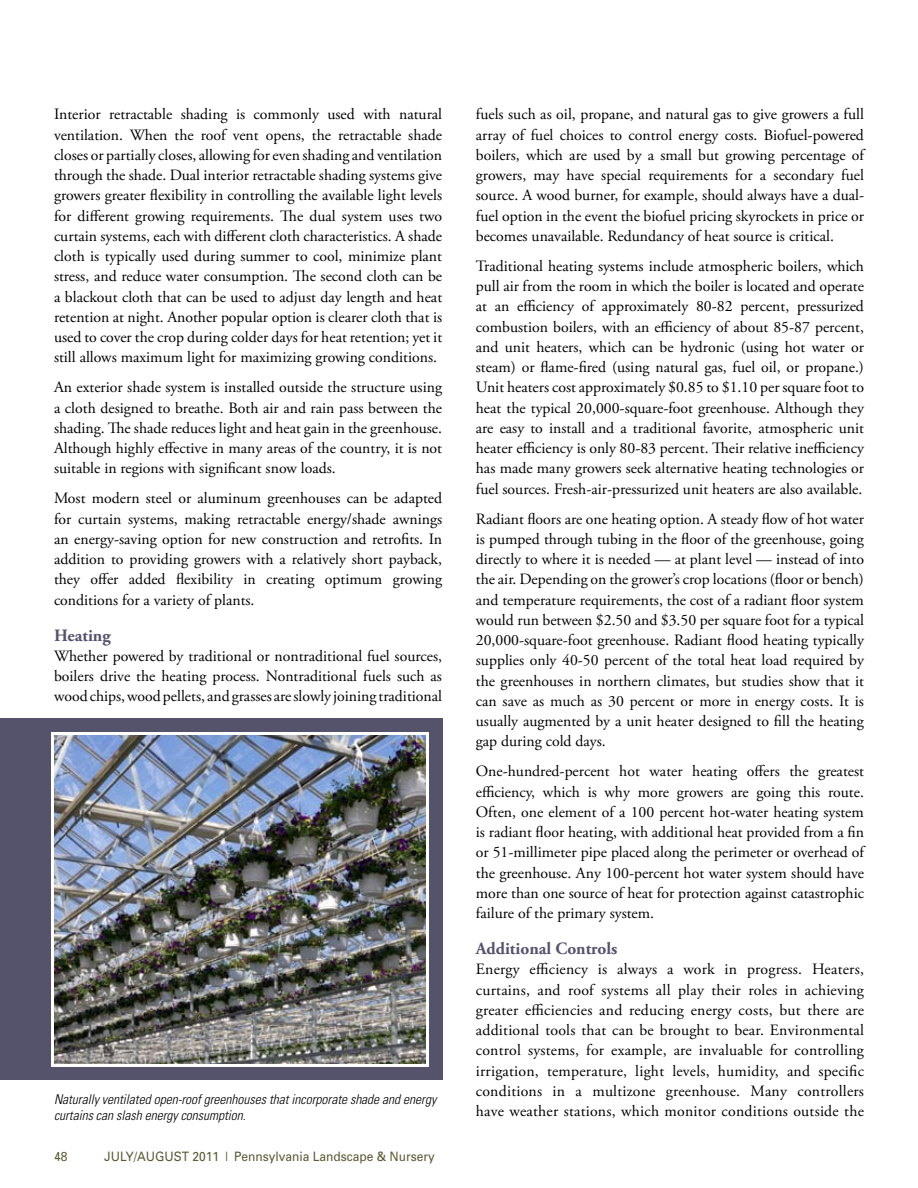
<style>
.page{position:relative;width:918px;height:1188px;background:#fff}
.page>*{position:absolute;margin:0;border:0;box-sizing:border-box;transform-origin:0 0}
.t1{font:700 17.25px "Adobe Garamond Pro";color:#55526c}
.t2{font:15.75px/20.2px "Adobe Garamond Pro";color:#000;text-align:justify}
.t3{font:italic 300 condensed 13.5px/16.2px "Univers";color:#000}
.t4{font:12.9px "Univers";color:#5b5a35;scale:.93 1}
</style>
<div class="page">
<div style="left:0;top:718px;width:442px;height:362px;background:#55526c"></div>
<img style="left:51px;top:732px;width:378px;height:335px">
<p class="t2" style="left:54px;top:105px;width:390px">Interior retractable shading is commonly used with natural ventilation. When the roof vent opens, the retractable shade closes or partially closes, allowing for even shading and ventilation through the shade. Dual interior retractable shading systems give growers greater flexibility in controlling the available light levels for different growing requirements. The dual system uses two curtain systems, each with different cloth characteristics. A shade cloth is typically used during summer to cool, minimize plant stress, and reduce water consumption. The second cloth can be a blackout cloth that can be used to adjust day length and heat retention at night. Another popular option is clearer cloth that is used to cover the crop during colder days for heat retention; yet it still allows maximum light for maximizing growing conditions.</p>
<p class="t2" style="left:54px;top:378px;width:390px">An exterior shade system is installed outside the structure using a cloth designed to breathe. Both air and rain pass between the shading. The shade reduces light and heat gain in the greenhouse.<br>Although highly effective in many areas of the country, it is not suitable in regions with significant snow loads.</p>
<p class="t2" style="left:54px;top:489px;width:390px">Most modern steel or aluminum greenhouses can be adapted for curtain systems, making retractable energy/shade awnings an energy-saving option for new construction and retrofits. In addition to providing growers with a relatively short payback, they offer added flexibility in creating optimum growing conditions for a variety of plants.</p>
<p class="t1" style="left:54px;top:625px;width:58px">Heating</p>
<p class="t2" style="left:54px;top:646px;width:390px">Whether powered by traditional or nontraditional fuel sources, boilers drive the heating process. Nontraditional fuels such as wood chips, wood pellets, and grasses are slowly joining traditional</p>
<p class="t3" style="left:54px;top:1091px;width:384px">Naturally ventilated open-roof greenhouses that incorporate shade and energy curtains can slash energy consumption.</p>
<p class="t4" style="left:54px;top:1148px;width:16px">48</p>
<p class="t4" style="left:104px;top:1148px;width:357px">JULY/AUGUST 2011 | Pennsylvania Landscape &amp; Nursery</p>
<p class="t2" style="left:476px;top:105px;width:390px">fuels such as oil, propane, and natural gas to give growers a full array of fuel choices to control energy costs. Biofuel-powered boilers, which are used by a small but growing percentage of growers, may have special requirements for a secondary fuel source. A wood burner, for example, should always have a dual&shy;fuel option in the event the biofuel pricing skyrockets in price or becomes unavailable. Redundancy of heat source is critical.</p>
<p class="t2" style="left:476px;top:256px;width:390px">Traditional heating systems include atmospheric boilers, which pull air from the room in which the boiler is located and operate at an efficiency of approximately 80-82 percent, pressurized combustion boilers, with an efficiency of about 85-87 percent, and unit heaters, which can be hydronic (using hot water or steam) or flame-fired (using natural gas, fuel oil, or propane.)<br>Unit heaters cost approximately $0.85 to $1.10 per square foot to heat the typical 20,000-square-foot greenhouse. Although they are easy to install and a traditional favorite, atmospheric unit heater efficiency is only 80-83 percent. Their relative inefficiency has made many growers seek alternative heating technologies or fuel sources. Fresh-air-pressurized unit heaters are also available.</p>
<p class="t2" style="left:476px;top:509px;width:390px">Radiant floors are one heating option. A steady flow of hot water is pumped through tubing in the floor of the greenhouse, going directly to where it is needed — at plant level — instead of into the air. Depending on the grower’s crop locations (floor or bench) and temperature requirements, the cost of a radiant floor system would run between $2.50 and $3.50 per square foot for a typical 20,000-square-foot greenhouse. Radiant flood heating typically supplies only 40-50 percent of the total heat load required by the greenhouses in northern climates, but studies show that it can save as much as 30 percent or more in energy costs. It is usually augmented by a unit heater designed to fill the heating gap during cold days.</p>
<p class="t2" style="left:476px;top:762px;width:390px">One-hundred-percent hot water heating offers the greatest efficiency, which is why more growers are going this route.<br>Often, one element of a 100 percent hot-water heating system is radiant floor heating, with additional heat provided from a fin or 51-millimeter pipe placed along the perimeter or overhead of the greenhouse. Any 100-percent hot water system should have more than one source of heat for protection against catastrophic failure of the primary system.</p>
<p class="t1" style="left:476px;top:939px;width:143px">Additional Controls</p>
<p class="t2" style="left:476px;top:960px;width:390px">Energy efficiency is always a work in progress. Heaters, curtains, and roof systems all play their roles in achieving greater efficiencies and reducing energy costs, but there are additional tools that can be brought to bear. Environmental control systems, for example, are invaluable for controlling irrigation, temperature, light levels, humidity, and specific conditions in a multizone greenhouse. Many controllers have weather stations, which monitor conditions outside the</p>
</div>
